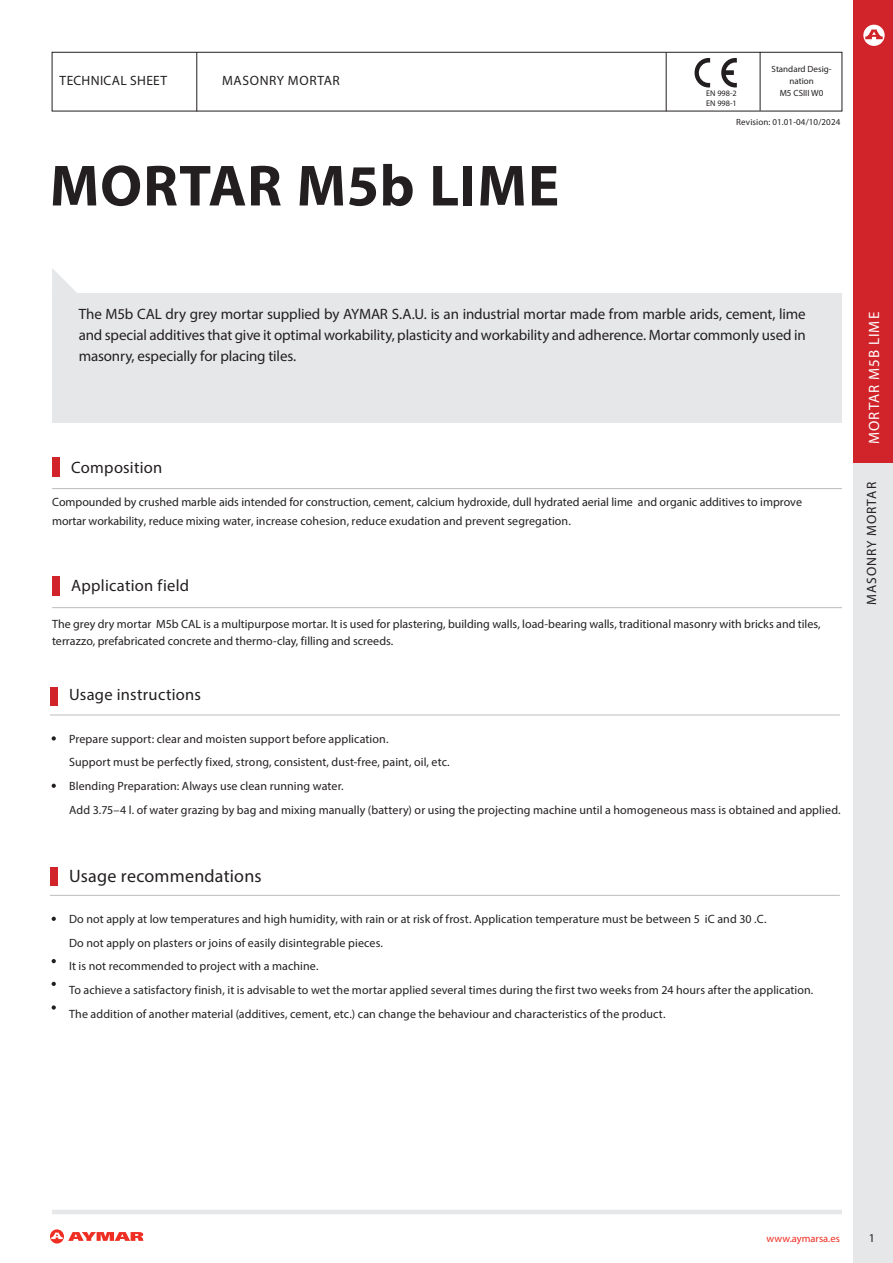
<style>
.page{position:relative;width:893px;height:1263px;background:#fff}
.page>*{position:absolute;margin:0;border:0;box-sizing:border-box;transform-origin:0 0}
.t1{font:700 58.5px "Myriad Pro";letter-spacing:.015em;color:#231f20}
.t2{font:18px "Myriad Pro";letter-spacing:.015em;color:#231f20}
.t3{font:16.5px "Myriad Pro";letter-spacing:.015em;color:#231f20}
.t4{font:15px/21px "Myriad Pro";letter-spacing:-.01em;color:#231f20;text-align:justify}
.t5{font:15px "Myriad Pro";letter-spacing:.07em;color:#fff}
.t6{font:13.5px "Myriad Pro";letter-spacing:.025em;color:#231f20}
.t7{font:13.5px "Myriad Pro";letter-spacing:.045em;color:#231f20}
.t8{font:13.5px "Myriad Pro";letter-spacing:.075em;color:#231f20}
.t9{font:12px/17.2px "Myriad Pro";letter-spacing:.005em;color:#231f20}
.t10{font:10.5px "Myriad Pro";color:#ee2e22}
.t11{font:9px/12px "Myriad Pro";color:#231f20;text-align:center}
.t12{font:8.25px/9.6px "Myriad Pro";color:#231f20}
</style>
<div class="page">
<div style="left:854px;top:462px;width:39px;height:801px;background:#e6e7e9"></div>
<div style="left:52px;top:293px;width:790px;height:130px;background:#e6e7e9"></div>
<div style="left:52px;top:52px;width:790px;height:59px;border:1px solid #231f20"></div>
<svg style="left:52px;top:268px;width:25px;height:25px"></svg>
<hr style="left:52px;top:607px;width:790px;height:1px;background:#bcbdc0">
<hr style="left:52px;top:488px;width:790px;height:1px;background:#bcbdc0">
<hr style="left:50px;top:715px;width:790px;height:1px;background:#bcbdc0">
<div style="left:52px;top:576px;width:8px;height:20px;background:#d0232a"></div>
<div style="left:52px;top:457px;width:8px;height:20px;background:#d0232a"></div>
<div style="left:50px;top:687px;width:7px;height:19px;background:#d0232a"></div>
<svg style="left:50px;top:1229px;width:94px;height:14px"></svg>
<hr style="left:52px;top:1210px;width:790px;height:4px;background:#e6e7e9">
<svg style="left:52px;top:736px;width:4px;height:4px"></svg>
<svg style="left:52px;top:784px;width:4px;height:4px"></svg>
<svg style="left:694px;top:58px;width:16px;height:29px"></svg>
<svg style="left:721px;top:58px;width:16px;height:29px"></svg>
<hr style="left:760px;top:52px;width:1px;height:59px;background:#231f20">
<hr style="left:666px;top:52px;width:1px;height:59px;background:#231f20">
<hr style="left:197px;top:52px;width:1px;height:59px;background:#231f20">
<hr style="left:50px;top:895px;width:790px;height:1px;background:#bcbdc0">
<div style="left:50px;top:867px;width:7px;height:19px;background:#d0232a"></div>
<svg style="left:52px;top:917px;width:4px;height:4px"></svg>
<svg style="left:52px;top:959px;width:4px;height:4px"></svg>
<svg style="left:52px;top:982px;width:4px;height:4px"></svg>
<svg style="left:52px;top:1005px;width:4px;height:5px"></svg>
<div style="left:854px;top:0;width:39px;height:462px;background:#d0232a"></div>
<svg style="left:863px;top:25px;width:22px;height:21px"></svg>
<p class="t6" style="left:60px;top:72px;width:109px">TECHNICAL SHEET</p>
<p class="t7" style="left:222px;top:72px;width:119px">MASONRY MORTAR</p>
<p class="t1" style="left:50px;top:148px;width:511px">MORTAR M5b LIME</p>
<p class="t12" style="left:706px;top:88px;width:32px">EN 998-2<br>EN 998-1</p>
<p class="t11" style="left:772px;top:63px;width:61px">Standard Desig&shy;nation</p>
<p class="t11" style="left:780px;top:87px;width:45px">M5 CSIII W0</p>
<p class="t11" style="left:736px;top:116px;width:106px">Revision: 01.01-04/10/2024</p>
<p class="t4" style="left:79px;top:303px;width:729px">The M5b CAL dry grey mortar supplied by AYMAR S.A.U. is an industrial mortar made from marble arids, cement, lime and special additives that give it optimal workability, plasticity and workability and adherence. Mortar commonly used in masonry, especially for placing tiles.</p>
<p class="t3" style="left:71px;top:457px;width:93px">Composition</p>
<p class="t9" style="left:52px;top:493px;width:751px;line-height:18.5px">Compounded by crushed marble aids intended for construction, cement, calcium hydroxide, dull hydrated aerial lime and organic additives to improve mortar workability, reduce mixing water, increase cohesion, reduce exudation and prevent segregation.</p>
<p class="t3" style="left:71px;top:575px;width:120px">Application field</p>
<p class="t9" style="left:52px;top:615px;width:770px">The grey dry mortar M5b CAL is a multipurpose mortar. It is used for plastering, building walls, load-bearing walls, traditional masonry with bricks and tiles, terrazzo, prefabricated concrete and thermo-clay, filling and screeds.</p>
<p class="t3" style="left:69px;top:685px;width:133px">Usage instructions</p>
<p class="t9" style="left:69px;top:730px;width:321px">Prepare support: clear and moisten support before application.</p>
<p class="t9" style="left:69px;top:754px;width:382px">Support must be perfectly fixed, strong, consistent, dust-free, paint, oil, etc.</p>
<p class="t9" style="left:69px;top:777px;width:276px">Blending Preparation: Always use clean running water.</p>
<p class="t9" style="left:69px;top:801px;width:773px">Add 3.75–4 l. of water grazing by bag and mixing manually (battery) or using the projecting machine until a homogeneous mass is obtained and applied.</p>
<p class="t2" style="left:69px;top:865px;width:194px">Usage recommendations</p>
<p class="t9" style="left:69px;top:910px;width:699px">Do not apply at low temperatures and high humidity, with rain or at risk of frost. Application temperature must be between 5 iC and 30 .C.</p>
<p class="t9" style="left:69px;top:934px;width:315px">Do not apply on plasters or joins of easily disintegrable pieces.</p>
<p class="t9" style="left:69px;top:957px;width:251px">It is not recommended to project with a machine.</p>
<p class="t9" style="left:69px;top:981px;width:746px">To achieve a satisfactory finish, it is advisable to wet the mortar applied several times during the first two weeks from 24 hours after the application.</p>
<p class="t9" style="left:69px;top:1005px;width:598px">The addition of another material (additives, cement, etc.) can change the behaviour and characteristics of the product.</p>
<p class="t5" style="left:865px;top:444px;width:134px;rotate:-90deg">MORTAR M5B LIME</p>
<p class="t8" style="left:863px;top:605px;width:125px;rotate:-90deg">MASONRY MORTAR</p>
<p class="t10" style="left:767px;top:1232px;width:75px">www.aymarsa.es</p>
<p class="t9" style="left:869px;top:1229px;width:8px">1</p>
</div>
